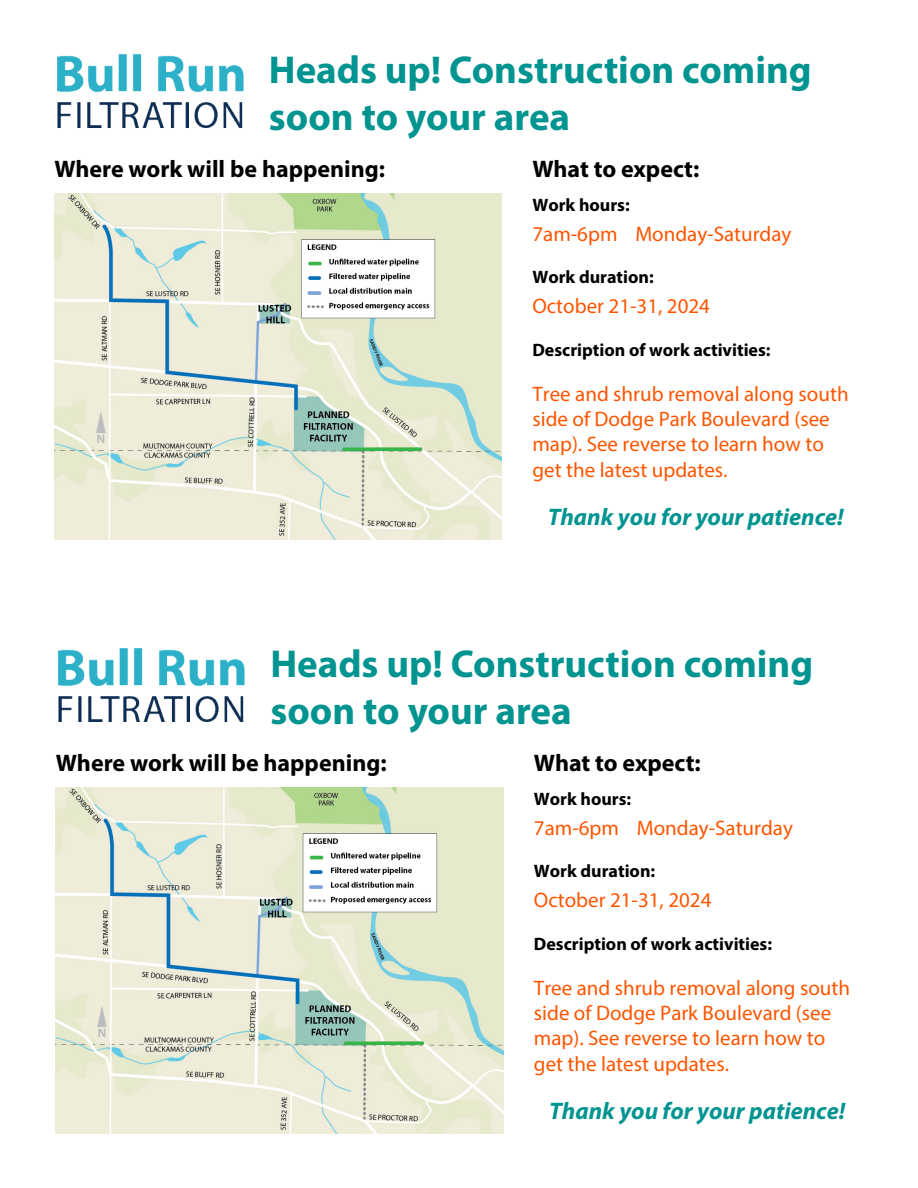
<style>
.page{position:relative;width:918px;height:1188px;background:#fff}
.page>*{position:absolute;margin:0;border:0;box-sizing:border-box;transform-origin:0 0}
.t1{font:700 39px/46.8px "Myriad Pro";color:#009491}
.t2{font:700 24px "Myriad Pro";color:#000}
.t3{font:italic 700 24px "Myriad Pro";color:#009491}
.t4{font:21px/25.2px "Myriad Pro";color:#f50}
.t5{font:700 18px "Myriad Pro";color:#000}
</style>
<div class="page">
<img style="left:57px;top:54px;width:187px;height:74px">
<img style="left:54px;top:194px;width:448px;height:346px">
<img style="left:58px;top:648px;width:187px;height:74px">
<img style="left:56px;top:788px;width:447px;height:346px">
<h1 class="t1" style="left:269px;top:45px;width:544px">Heads up! Construction coming soon to your area</h1>
<p class="t2" style="left:532px;top:153px;width:168px">What to expect:</p>
<p class="t5" style="left:532px;top:193px;width:99px">Work hours:</p>
<p class="t4" style="left:532px;top:221px;width:260px">7am-6pm Monday-Saturday</p>
<p class="t5" style="left:532px;top:266px;width:123px">Work duration:</p>
<p class="t4" style="left:532px;top:293px;width:179px">October 21-31, 2024</p>
<p class="t5" style="left:532px;top:338px;width:240px">Description of work activities:</p>
<p class="t4" style="left:532px;top:381px;width:318px">Tree and shrub removal along south side of Dodge Park Boulevard (see map). See reverse to learn how to get the latest updates.</p>
<p class="t3" style="left:548px;top:501px;width:297px">Thank you for your patience!</p>
<p class="t2" style="left:54px;top:153px;width:332px">Where work will be happening:</p>
<h1 class="t1" style="left:270px;top:639px;width:544px">Heads up! Construction coming soon to your area</h1>
<p class="t2" style="left:534px;top:747px;width:168px">What to expect:</p>
<p class="t5" style="left:534px;top:787px;width:99px">Work hours:</p>
<p class="t4" style="left:534px;top:815px;width:260px">7am-6pm Monday-Saturday</p>
<p class="t5" style="left:534px;top:860px;width:123px">Work duration:</p>
<p class="t4" style="left:534px;top:887px;width:179px">October 21-31, 2024</p>
<p class="t5" style="left:534px;top:932px;width:240px">Description of work activities:</p>
<p class="t4" style="left:534px;top:975px;width:318px">Tree and shrub removal along south side of Dodge Park Boulevard (see map). See reverse to learn how to get the latest updates.</p>
<p class="t3" style="left:549px;top:1095px;width:297px">Thank you for your patience!</p>
<p class="t2" style="left:56px;top:747px;width:332px">Where work will be happening:</p>
</div>
